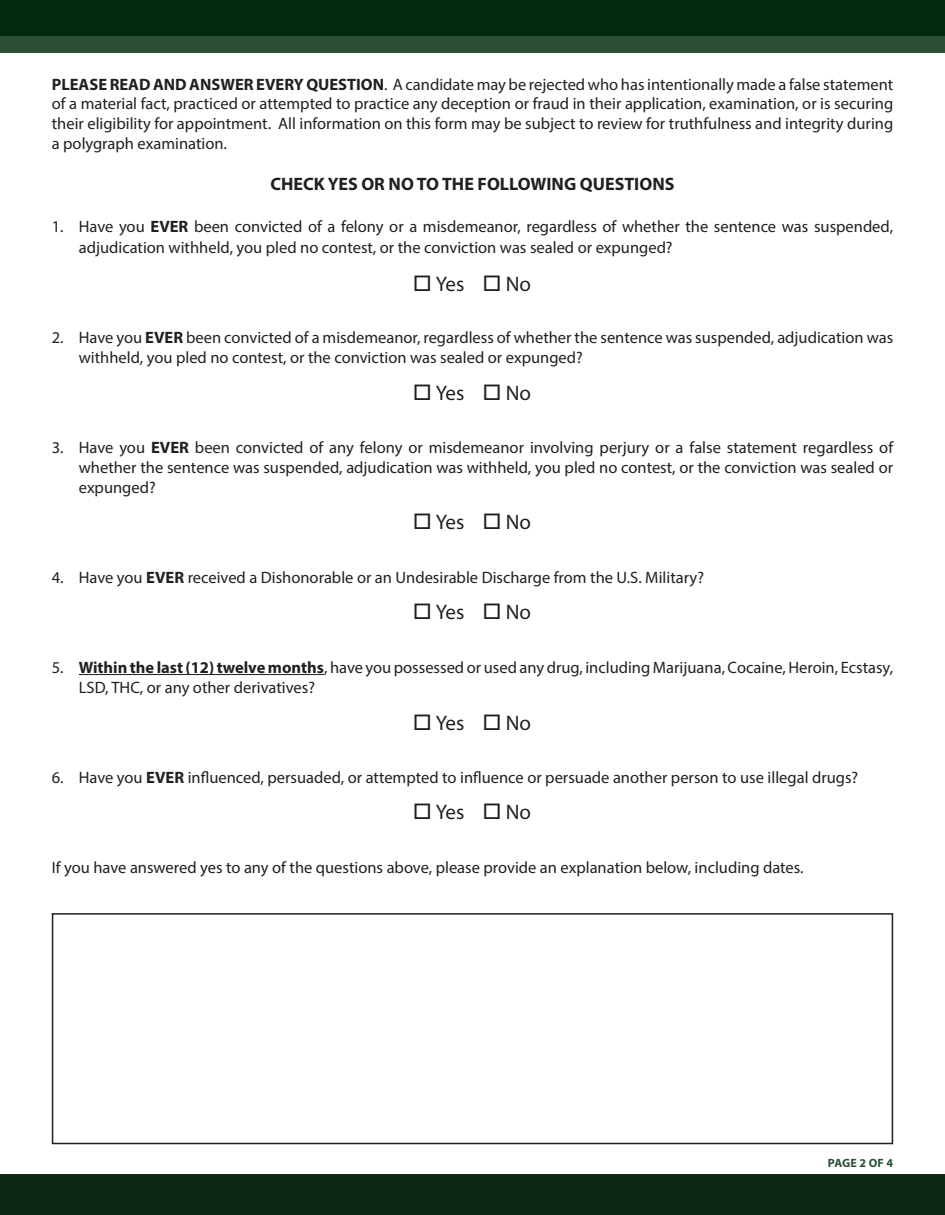
<style>
.page{position:relative;width:945px;height:1215px;background:#fff}
.page>*{position:absolute;margin:0;border:0;box-sizing:border-box;transform-origin:0 0}
.t1{font:21px "Myriad Pro";color:#231f20}
.t2{font:700 18px "Myriad Pro";color:#231f20}
.t3{font:16.5px/19.8px "Myriad Pro";color:#231f20}
.t4{font:700 12px "Myriad Pro";letter-spacing:.005em;color:#2d5035}
.s1{font-weight:700}
.s2{font-family:"Proxima Nova";font-weight:600;font-size:27px}
</style>
<div class="page">
<div style="left:0;top:0;width:945px;height:36px;background:#03270f"></div>
<div style="left:0;top:1174px;width:945px;height:41px;background:#0f2815"></div>
<div style="left:0;top:36px;width:945px;height:16px;background:#2d5035"></div>
<hr style="left:79px;top:674px;width:245px;height:1px;background:#231f20">
<div style="left:52px;top:913px;width:841px;height:231px;border:2px solid #231f20"></div>
<p class="t3" style="left:52px;top:74px;width:843px;text-align:justify"><span class="s1">PLEASE READ AND ANSWER EVERY QUESTION</span>. A candidate may be rejected who has intentionally made a false statement of a material fact, practiced or attempted to practice any deception or fraud in their application, examination, or is securing their eligibility for appointment. All information on this form may be subject to review for truthfulness and integrity during a polygraph examination.</p>
<p class="t2" style="left:271px;top:173px;width:405px">CHECK YES OR NO TO THE FOLLOWING QUESTIONS</p>
<p class="t3" style="left:79px;top:215px;width:816px;line-height:21.6px;text-indent:-27px">1. Have you <span class="s1">EVER</span> been convicted of a felony or a misdemeanor, regardless of whether the sentence was suspended, adjudication withheld, you pled no contest, or the conviction was sealed or expunged?</p>
<p class="t1" style="left:413px;top:271px;width:119px"><span class="s2">☐</span> Yes <span class="s2">☐</span> No</p>
<p class="t3" style="left:79px;top:328px;width:816px;text-indent:-27px">2. Have you <span class="s1">EVER</span> been convicted of a misdemeanor, regardless of whether the sentence was suspended, adjudication was withheld, you pled no contest, or the conviction was sealed or expunged?</p>
<p class="t1" style="left:413px;top:380px;width:119px"><span class="s2">☐</span> Yes <span class="s2">☐</span> No</p>
<p class="t3" style="left:79px;top:438px;width:816px;text-align:justify;text-indent:-27px">3. Have you <span class="s1">EVER</span> been convicted of any felony or misdemeanor involving perjury or a false statement regardless of whether the sentence was suspended, adjudication was withheld, you pled no contest, or the conviction was sealed or expunged?</p>
<p class="t1" style="left:413px;top:509px;width:119px"><span class="s2">☐</span> Yes <span class="s2">☐</span> No</p>
<p class="t3" style="left:52px;top:567px;width:654px">4. Have you <span class="s1">EVER</span> received a Dishonorable or an Undesirable Discharge from the U.S. Military?</p>
<p class="t1" style="left:413px;top:599px;width:119px"><span class="s2">☐</span> Yes <span class="s2">☐</span> No</p>
<p class="t3" style="left:79px;top:657px;width:816px;text-indent:-27px">5. <span class="s1">Within the last (12) twelve months</span>, have you possessed or used any drug, including Marijuana, Cocaine, Heroin, Ecstasy,<br>LSD, THC, or any other derivatives?</p>
<p class="t1" style="left:413px;top:710px;width:119px"><span class="s2">☐</span> Yes <span class="s2">☐</span> No</p>
<p class="t3" style="left:52px;top:767px;width:808px">6. Have you <span class="s1">EVER</span> influenced, persuaded, or attempted to influence or persuade another person to use illegal drugs?</p>
<p class="t1" style="left:413px;top:799px;width:119px"><span class="s2">☐</span> Yes <span class="s2">☐</span> No</p>
<p class="t3" style="left:52px;top:857px;width:753px">If you have answered yes to any of the questions above, please provide an explanation below, including dates.</p>
<p class="t4" style="left:828px;top:1155px;width:67px">PAGE 2 OF 4</p>
</div>
